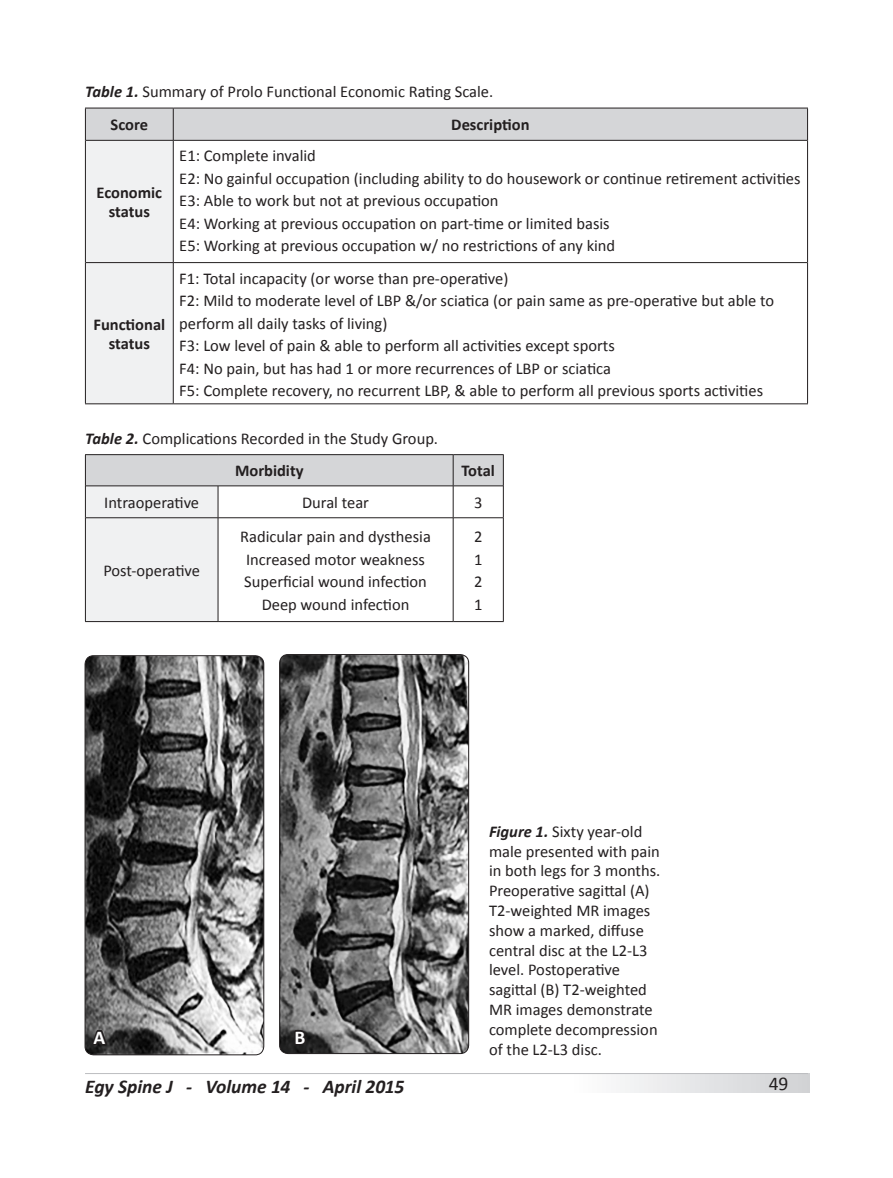
<style>
.page{position:relative;width:893px;height:1178px;background:#fff}
.page>*{position:absolute;margin:0;border:0;box-sizing:border-box;transform-origin:0 0}
.t1{font:italic 700 19.5px "Calibri";letter-spacing:-.005em;color:#231f20}
.t2{font:19.5px "Calibri";color:#231f20}
.t3{font:700 19.5px "Calibri";color:#fff}
.t4{font:16.5px/22.5px "Calibri";color:#231f20}
.t5{font:700 16.5px/19px "Calibri";color:#231f20;text-align:center}
.s1{font-weight:700;font-style:italic}
.s2{font-weight:700}
</style>
<div class="page">
<div style="left:572px;top:1074px;width:237px;height:19px;background:linear-gradient(to right,#fefefe,#d0d2d4)"></div>
<hr style="left:85px;top:1073px;width:723px;height:1px;background:#bcbdc0">
<svg style="left:86px;top:109px;width:721px;height:294px"></svg>
<hr style="left:85px;top:108px;width:88px;height:1px;background:#231f20">
<hr style="left:85px;top:108px;width:1px;height:32px;background:#231f20">
<hr style="left:173px;top:108px;width:635px;height:1px;background:#231f20">
<hr style="left:807px;top:108px;width:1px;height:32px;background:#231f20">
<hr style="left:85px;top:140px;width:1px;height:123px;background:#231f20">
<hr style="left:807px;top:140px;width:1px;height:123px;background:#231f20">
<hr style="left:85px;top:263px;width:1px;height:140px;background:#231f20">
<hr style="left:807px;top:263px;width:1px;height:140px;background:#231f20">
<hr style="left:85px;top:403px;width:88px;height:1px;background:#231f20">
<hr style="left:173px;top:403px;width:635px;height:1px;background:#231f20">
<hr style="left:173px;top:108px;width:1px;height:32px;background:#231f20">
<hr style="left:86px;top:140px;width:87px;height:1px;background:#231f20">
<hr style="left:173px;top:140px;width:634px;height:1px;background:#231f20">
<hr style="left:173px;top:141px;width:1px;height:121px;background:#231f20">
<hr style="left:86px;top:262px;width:87px;height:1px;background:#231f20">
<hr style="left:173px;top:262px;width:634px;height:1px;background:#231f20">
<hr style="left:173px;top:263px;width:1px;height:140px;background:#231f20">
<svg style="left:86px;top:455px;width:417px;height:166px"></svg>
<hr style="left:85px;top:454px;width:133px;height:1px;background:#231f20">
<hr style="left:85px;top:455px;width:1px;height:31px;background:#231f20">
<hr style="left:218px;top:454px;width:235px;height:1px;background:#231f20">
<hr style="left:453px;top:454px;width:51px;height:1px;background:#231f20">
<hr style="left:503px;top:455px;width:1px;height:31px;background:#231f20">
<hr style="left:85px;top:486px;width:1px;height:32px;background:#231f20">
<hr style="left:503px;top:486px;width:1px;height:32px;background:#231f20">
<hr style="left:85px;top:518px;width:1px;height:103px;background:#231f20">
<hr style="left:503px;top:518px;width:1px;height:103px;background:#231f20">
<hr style="left:85px;top:621px;width:133px;height:1px;background:#231f20">
<hr style="left:218px;top:621px;width:235px;height:1px;background:#231f20">
<hr style="left:453px;top:621px;width:51px;height:1px;background:#231f20">
<hr style="left:453px;top:455px;width:1px;height:31px;background:#231f20">
<hr style="left:86px;top:486px;width:132px;height:1px;background:#231f20">
<hr style="left:218px;top:486px;width:235px;height:1px;background:#231f20">
<hr style="left:218px;top:486px;width:1px;height:31px;background:#231f20">
<hr style="left:453px;top:486px;width:50px;height:1px;background:#231f20">
<hr style="left:453px;top:486px;width:1px;height:31px;background:#231f20">
<hr style="left:86px;top:517px;width:132px;height:1px;background:#231f20">
<hr style="left:218px;top:517px;width:235px;height:1px;background:#231f20">
<hr style="left:218px;top:518px;width:1px;height:103px;background:#231f20">
<hr style="left:453px;top:517px;width:50px;height:1px;background:#231f20">
<hr style="left:453px;top:518px;width:1px;height:103px;background:#231f20">
<img style="left:85px;top:656px;width:179px;height:399px">
<div style="left:85px;top:655px;width:179px;height:400px;border:1px solid #231f20;border-radius:9px"></div>
<img style="left:280px;top:654px;width:189px;height:399px">
<div style="left:279px;top:654px;width:190px;height:400px;border:1px solid #231f20;border-radius:9px"></div>
<svg style="left:90px;top:1014px;width:18px;height:33px"></svg>
<svg style="left:291px;top:1028px;width:17px;height:20px"></svg>
<p class="t4" style="left:111px;top:75px;width:384px;line-height:33px;text-indent:-26px"><span class="s1">Table 1.</span> Summary of Prolo Functional Economic Rating Scale.<br><span class="s2">Score</span></p>
<p class="t5" style="left:451px;top:115px;width:80px">Description</p>
<p class="t5" style="left:97px;top:183px;width:67px">Economic status</p>
<p class="t4" style="left:179px;top:145px;width:623px">E1: Complete invalid<br>E2: No gainful occupation (including ability to do housework or continue retirement activities E3: Able to work but not at previous occupation<br>E4: Working at previous occupation on part-time or limited basis<br>E5: Working at previous occupation w/ no restrictions of any kind</p>
<p class="t4" style="left:179px;top:267px;width:597px">F1: Total incapacity (or worse than pre-operative)<br>F2: Mild to moderate level of LBP &amp;/or sciatica (or pain same as pre-operative but able to perform all daily tasks of living)<br>F3: Low level of pain &amp; able to perform all activities except sports<br>F4: No pain, but has had 1 or more recurrences of LBP or sciatica<br>F5: Complete recovery, no recurrent LBP, &amp; able to perform all previous sports activities</p>
<p class="t4" style="left:235px;top:422px;width:205px;line-height:32.4px;text-indent:-150px"><span class="s1">Table 2.</span> Complications Recorded in the Study Group.<br><span class="s2">Morbidity</span></p>
<p class="t5" style="left:93px;top:315px;width:73px">Functional status</p>
<p class="t5" style="left:462px;top:461px;width:35px">Total</p>
<p class="t4" style="left:104px;top:491px;width:96px">Intraoperative</p>
<p class="t4" style="left:302px;top:491px;width:68px">Dural tear</p>
<p class="t4" style="left:474px;top:491px;width:10px">3</p>
<p class="t4" style="left:103px;top:559px;width:98px">Post-operative</p>
<p class="t4" style="left:240px;top:525px;width:192px;text-align:center">Radicular pain and dysthesia<br>Increased motor weakness<br>Superficial wound infection<br>Deep wound infection</p>
<p class="t4" style="left:474px;top:525px;width:10px;text-align:justify">2<br>1<br>2<br>1</p>
<p class="t3" style="left:94px;top:1025px;width:13px">A</p>
<p class="t3" style="left:294px;top:1025px;width:12px">B</p>
<p class="t4" style="left:489px;top:821px;width:173px;line-height:19.8px"><span class="s1">Figure 1.</span> Sixty year-old male presented with pain in both legs for 3 months.<br>Preoperative sagittal (A)<br>T2-weighted MR images show a marked, diffuse central disc at the L2-L3 level. Postoperative sagittal (B) T2-weighted<br>MR images demonstrate complete decompression of the L2-L3 disc.</p>
<p class="t1" style="left:85px;top:1074px;width:321px">Egy Spine J - Volume 14 - April 2015</p>
<p class="t2" style="left:769px;top:1071px;width:21px">49</p>
</div>
